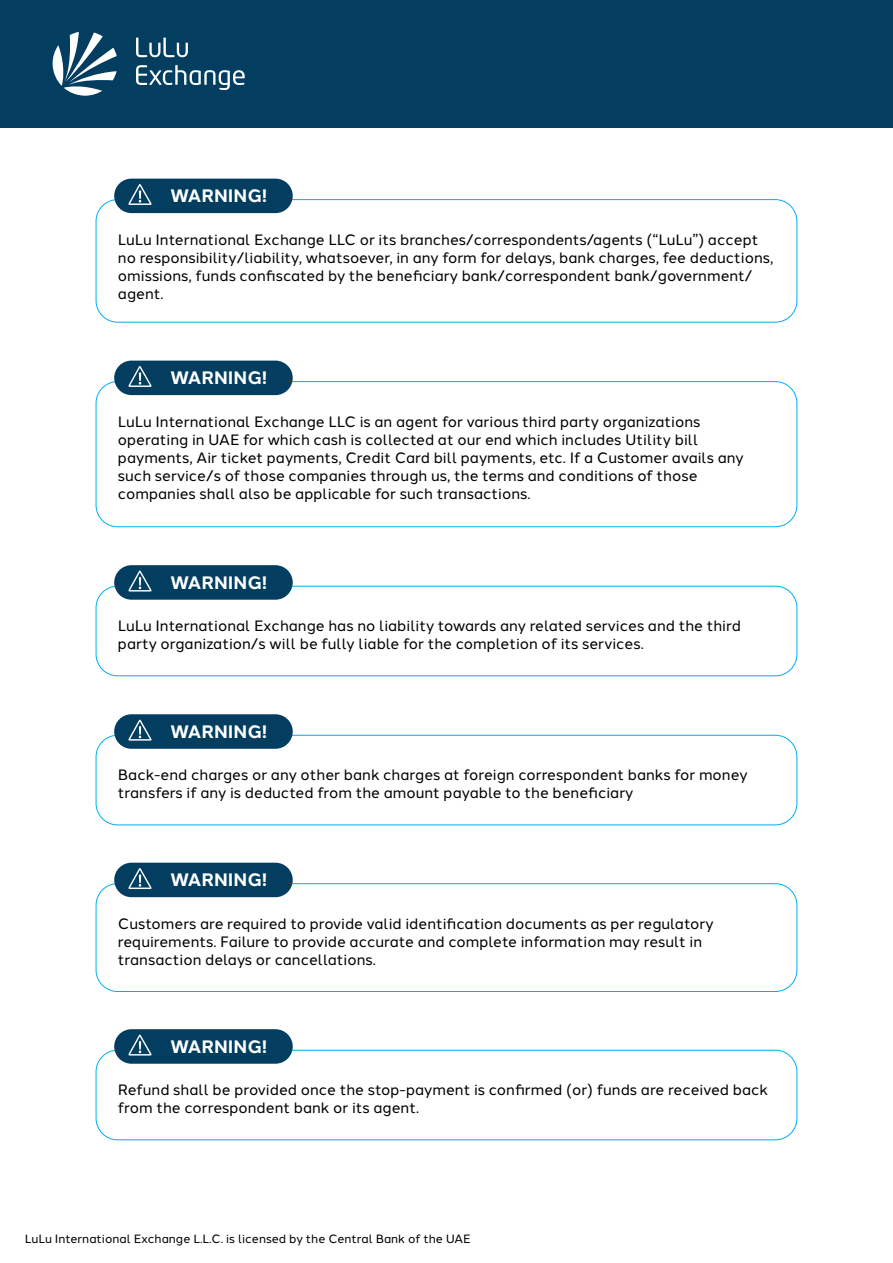
<style>
.page{position:relative;width:893px;height:1263px;background:#fff}
.page>*{position:absolute;margin:0;border:0;box-sizing:border-box;transform-origin:0 0}
.t1{font:700 18px "Halcom";color:#fff}
.t2{font:15px/18px "Halcom";color:#000001}
.t3{font:12px "Halcom";color:#000001}
</style>
<div class="page">
<div style="left:96px;top:199px;width:701px;height:124px;border:1px solid #00aeef;border-radius:22px"></div>
<div style="left:96px;top:381px;width:701px;height:146px;border:1px solid #00aeef;border-radius:22px"></div>
<div style="left:96px;top:586px;width:701px;height:90px;border:1px solid #00aeef;border-radius:22px"></div>
<div style="left:96px;top:735px;width:701px;height:90px;border:1px solid #00aeef;border-radius:22px"></div>
<div style="left:96px;top:883px;width:701px;height:109px;border:1px solid #00aeef;border-radius:22px"></div>
<div style="left:96px;top:1050px;width:701px;height:90px;border:1px solid #00aeef;border-radius:22px"></div>
<div style="left:114px;top:179px;width:179px;height:34px;background:#033e61;border-radius:17px"></div>
<div style="left:114px;top:361px;width:179px;height:34px;background:#033e61;border-radius:17px"></div>
<div style="left:114px;top:565px;width:179px;height:35px;background:#033e61;border-radius:17px"></div>
<div style="left:114px;top:714px;width:179px;height:35px;background:#033e61;border-radius:17px"></div>
<div style="left:114px;top:863px;width:179px;height:34px;background:#033e61;border-radius:17px"></div>
<div style="left:114px;top:1029px;width:179px;height:35px;background:#033e61;border-radius:17px"></div>
<svg style="left:128px;top:184px;width:24px;height:21px"></svg>
<svg style="left:128px;top:366px;width:24px;height:21px"></svg>
<svg style="left:128px;top:571px;width:24px;height:20px"></svg>
<svg style="left:128px;top:720px;width:24px;height:21px"></svg>
<svg style="left:128px;top:868px;width:24px;height:21px"></svg>
<svg style="left:128px;top:1034px;width:24px;height:21px"></svg>
<div style="left:0;top:0;width:893px;height:128px;background:#033e61"></div>
<svg style="left:136px;top:38px;width:109px;height:52px"></svg>
<svg style="left:53px;top:32px;width:64px;height:64px"></svg>
<p class="t1" style="left:170px;top:181px;width:98px">WARNING!</p>
<p class="t2" style="left:118px;top:229px;width:657px">LuLu International Exchange LLC or its branches/correspondents/agents (“LuLu”) accept no responsibility/liability, whatsoever, in any form for delays, bank charges, fee deductions, omissions, funds confiscated by the beneficiary bank/correspondent bank/government/ agent.</p>
<p class="t1" style="left:170px;top:363px;width:98px">WARNING!</p>
<p class="t2" style="left:118px;top:411px;width:627px">LuLu International Exchange LLC is an agent for various third party organizations operating in UAE for which cash is collected at our end which includes Utility bill payments, Air ticket payments, Credit Card bill payments, etc. If a Customer avails any such service/s of those companies through us, the terms and conditions of those companies shall also be applicable for such transactions.</p>
<p class="t1" style="left:170px;top:568px;width:98px">WARNING!</p>
<p class="t2" style="left:118px;top:615px;width:624px">LuLu International Exchange has no liability towards any related services and the third party organization/s will be fully liable for the completion of its services.</p>
<p class="t1" style="left:170px;top:717px;width:98px">WARNING!</p>
<p class="t2" style="left:118px;top:764px;width:631px">Back-end charges or any other bank charges at foreign correspondent banks for money transfers if any is deducted from the amount payable to the beneficiary</p>
<p class="t1" style="left:170px;top:865px;width:98px">WARNING!</p>
<p class="t2" style="left:118px;top:913px;width:597px">Customers are required to provide valid identification documents as per regulatory requirements. Failure to provide accurate and complete information may result in transaction delays or cancellations.</p>
<p class="t1" style="left:170px;top:1032px;width:98px">WARNING!</p>
<p class="t2" style="left:118px;top:1079px;width:652px">Refund shall be provided once the stop-payment is confirmed (or) funds are received back from the correspondent bank or its agent.</p>
<p class="t3" style="left:25px;top:1229px;width:447px">LuLu International Exchange L.L.C. is licensed by the Central Bank of the UAE</p>
</div>
